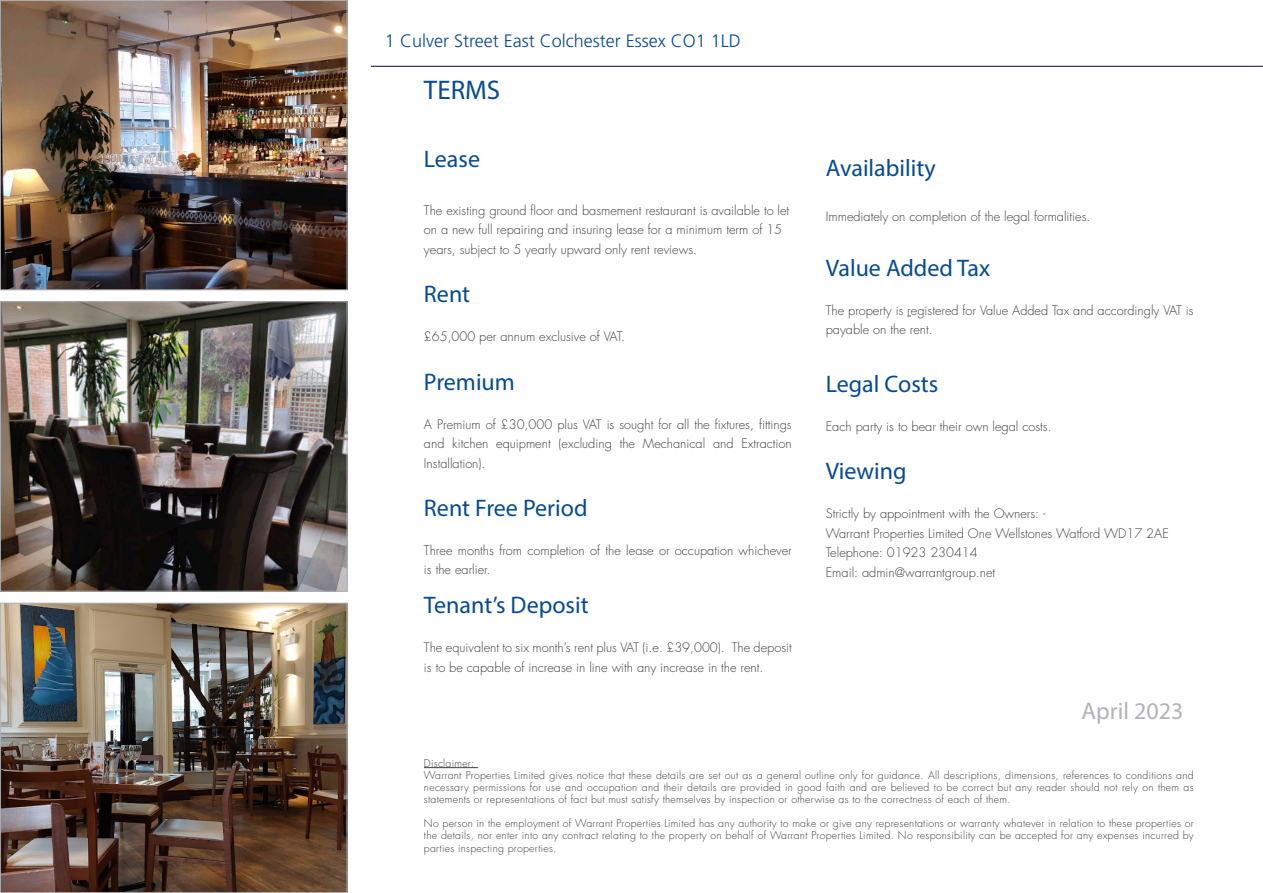
<style>
.page{position:relative;width:1263px;height:893px;background:#fff}
.page>*{position:absolute;margin:0;border:0;box-sizing:border-box;transform-origin:0 0}
.t1{font:27px "Myriad Pro";color:#064a94}
.t2{font:24px "Myriad Pro";color:#064a94}
.t3{font:24px "Myriad Pro";color:#b1b3b6}
.t4{font:300 18px "Frutiger LT Std";color:#064a94}
.t5{font:300 12.75px/19.5px "Futura Std";color:#3e3e3f}
.t6{font:300 10.5px/12px "Futura Std";letter-spacing:.025em;color:#3e3e3f;text-align:justify}
</style>
<div class="page">
<img style="left:2px;top:2px;width:343px;height:286px">
<div style="left:0;top:0;width:347px;height:290px;border:1px solid #b1b3b6"></div>
<img style="left:2px;top:303px;width:343px;height:287px">
<div style="left:0;top:301px;width:347px;height:291px;border:1px solid #b1b3b6"></div>
<img style="left:2px;top:605px;width:343px;height:286px">
<div style="left:0;top:603px;width:347px;height:290px;border:1px solid #b1b3b6"></div>
<hr style="left:371px;top:66px;width:892px;height:1px;background:#0f034f">
<hr style="left:424px;top:767px;width:54px;height:1px;background:#3e3e3f">
<p class="t4" style="left:385px;top:31px;width:357px">1 Culver Street East Colchester Essex CO1 1LD</p>
<p class="t1" style="left:424px;top:73px;width:78px">TERMS</p>
<p class="t2" style="left:424px;top:144px;width:58px">Lease</p>
<p class="t5" style="left:424px;top:201px;width:367px">The existing ground floor and basmement restaurant is available to let on a new full repairing and insuring lease for a minimum term of 15 years, subject to 5 yearly upward only rent reviews.</p>
<p class="t2" style="left:424px;top:279px;width:48px">Rent</p>
<p class="t5" style="left:424px;top:327px;width:203px">£65,000 per annum exclusive of VAT.</p>
<p class="t2" style="left:424px;top:367px;width:92px">Premium</p>
<p class="t5" style="left:424px;top:414px;width:369px;text-align:justify">A Premium of £30,000 plus VAT is sought for all the fixtures, fittings and kitchen equipment (excluding the Mechanical and Extraction Installation).</p>
<p class="t2" style="left:424px;top:493px;width:165px">Rent Free Period</p>
<p class="t5" style="left:424px;top:541px;width:369px">Three months from completion of the lease or occupation whichever is the earlier.</p>
<p class="t2" style="left:424px;top:590px;width:166px">Tenant’s Deposit</p>
<p class="t5" style="left:424px;top:638px;width:369px">The equivalent to six month’s rent plus VAT (i.e. £39,000). The deposit is to be capable of increase in line with any increase in the rent.</p>
<p class="t2" style="left:826px;top:154px;width:112px">Availability</p>
<p class="t5" style="left:826px;top:207px;width:266px">Immediately on completion of the legal formalities.</p>
<p class="t2" style="left:826px;top:253px;width:166px">Value Added Tax</p>
<p class="t5" style="left:826px;top:301px;width:369px">The property is registered for Value Added Tax and accordingly VAT is payable on the rent.</p>
<p class="t2" style="left:826px;top:369px;width:114px">Legal Costs</p>
<p class="t5" style="left:826px;top:417px;width:227px">Each party is to bear their own legal costs.</p>
<p class="t2" style="left:826px;top:456px;width:82px">Viewing</p>
<p class="t5" style="left:826px;top:504px;width:221px">Strictly by appointment with the Owners: -</p>
<p class="t5" style="left:826px;top:524px;width:344px">Warrant Properties Limited One Wellstones Watford WD17 2AE</p>
<p class="t5" style="left:826px;top:543px;width:153px">Telephone: 01923 230414</p>
<p class="t5" style="left:826px;top:563px;width:171px">Email: admin@warrantgroup.net</p>
<p class="t3" style="left:1081px;top:697px;width:103px">April 2023</p>
<p class="t6" style="left:424px;top:757px;width:52px">Disclaimer:</p>
<p class="t6" style="left:424px;top:769px;width:771px">Warrant Properties Limited gives notice that these details are set out as a general outline only for guidance. All descriptions, dimensions, references to conditions and necessary permissions for use and occupation and their details are provided in good faith and are believed to be correct but any reader should not rely on them as statements or representations of fact but must satisfy themselves by inspection or otherwise as to the correctness of each of them.</p>
<p class="t6" style="left:424px;top:817px;width:771px">No person in the employment of Warrant Properties Limited has any authority to make or give any representations or warranty whatever in relation to these properties or the details, nor enter into any contract relating to the property on behalf of Warrant Properties Limited. No responsibility can be accepted for any expenses incurred by</p>
<p class="t6" style="left:424px;top:843px;width:134px">parties inspecting properties.</p>
</div>
